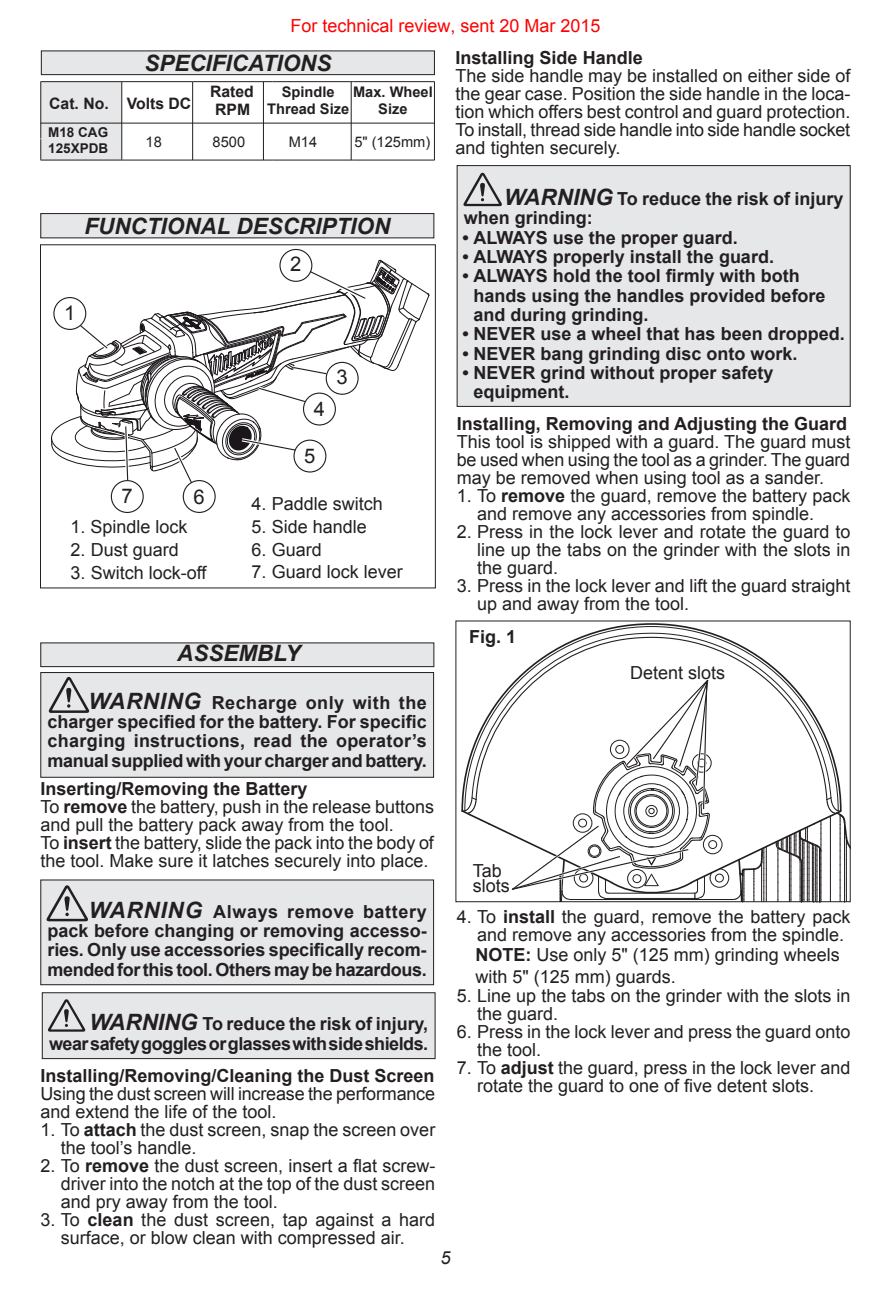
<style>
.page{position:relative;width:891px;height:1296px;background:#fff}
.page>*{position:absolute;margin:0;border:0;box-sizing:border-box;transform-origin:0 0}
.t1{font:italic 700 22.5px "Arial";color:#231f20}
.t2{font:20.25px "Arial";color:#231f20}
.t3{font:18px/18px "Arial";color:#231f20}
.t4{font:700 18px/19.3px "Arial";color:#231f20}
.t5{font:700 18px/19.3px "Arial";letter-spacing:-.025em;color:#231f20;text-align:right}
.t6{font:18px "Arial";color:#f00}
.t7{font:italic 18px "Arial";color:#231f20}
.t8{font:700 15.75px/18px "Arial";color:#231f20;text-align:center}
.t9{font:700 14.62px/17.6px "Arial";color:#231f20;text-align:center}
.t10{font:14.62px "Arial";color:#231f20}
.t11{font:700 13.5px/16.2px "Arial";color:#231f20}
.s1{font-style:italic;font-size:22.5px}
.s2{font-weight:700}
</style>
<div class="page">
<svg style="left:518px;top:626px;width:267px;height:51px"></svg>
<div style="left:40px;top:245px;width:396px;height:343px;border:1px solid #231f20"></div>
<div style="left:41px;top:214px;width:393px;height:24px;background:#e6e7e9"></div>
<div style="left:40px;top:213px;width:394px;height:25px;border:1px solid #231f20"></div>
<div style="left:41px;top:643px;width:393px;height:24px;background:#e6e7e9"></div>
<div style="left:40px;top:643px;width:394px;height:24px;border:1px solid #231f20"></div>
<div style="left:41px;top:673px;width:393px;height:104px;background:#e6e7e9"></div>
<div style="left:40px;top:672px;width:394px;height:106px;border:1px solid #231f20"></div>
<div style="left:41px;top:880px;width:393px;height:105px;background:#e6e7e9"></div>
<div style="left:40px;top:880px;width:394px;height:105px;border:1px solid #231f20"></div>
<div style="left:183px;top:480px;width:33px;height:33px;border:1px solid #231f20;border-radius:50%"></div>
<div style="left:111px;top:480px;width:33px;height:33px;border:1px solid #231f20;border-radius:50%"></div>
<div style="left:457px;top:166px;width:393px;height:240px;background:#e6e7e9"></div>
<div style="left:457px;top:165px;width:393px;height:242px;border:1px solid #231f20"></div>
<svg style="left:461px;top:677px;width:389px;height:227px"></svg>
<svg style="left:51px;top:259px;width:379px;height:228px"></svg>
<div style="left:279px;top:249px;width:33px;height:33px;border:1px solid #231f20;border-radius:50%"></div>
<div style="left:42px;top:993px;width:393px;height:66px;background:#e6e7e9"></div>
<div style="left:42px;top:992px;width:393px;height:67px;border:1px solid #231f20"></div>
<svg style="left:48px;top:677px;width:42px;height:36px"></svg>
<svg style="left:46px;top:885px;width:42px;height:36px"></svg>
<svg style="left:48px;top:999px;width:38px;height:33px"></svg>
<svg style="left:463px;top:172px;width:39px;height:34px"></svg>
<hr style="left:40px;top:81px;width:82px;height:1px;background:#231f20">
<hr style="left:122px;top:81px;width:71px;height:1px;background:#231f20">
<hr style="left:193px;top:81px;width:79px;height:1px;background:#231f20">
<hr style="left:192px;top:82px;width:1px;height:78px;background:#231f20">
<hr style="left:272px;top:81px;width:81px;height:1px;background:#231f20">
<hr style="left:263px;top:82px;width:1px;height:78px;background:#231f20">
<hr style="left:353px;top:81px;width:82px;height:1px;background:#231f20">
<hr style="left:351px;top:82px;width:1px;height:78px;background:#231f20">
<hr style="left:434px;top:82px;width:1px;height:78px;background:#231f20">
<hr style="left:40px;top:123px;width:395px;height:1px;background:#231f20">
<svg style="left:40px;top:82px;width:82px;height:78px;background:#dedee0"></svg>
<hr style="left:40px;top:160px;width:82px;height:1px;background:#231f20">
<hr style="left:122px;top:160px;width:71px;height:1px;background:#231f20">
<hr style="left:193px;top:160px;width:79px;height:1px;background:#231f20">
<hr style="left:272px;top:160px;width:81px;height:1px;background:#231f20">
<hr style="left:353px;top:160px;width:82px;height:1px;background:#231f20">
<div style="left:41px;top:51px;width:393px;height:24px;background:#e6e7e9"></div>
<div style="left:41px;top:51px;width:394px;height:24px;border:1px solid #231f20"></div>
<p class="t6" style="left:290px;top:14px;width:312px">For technical review, sent 20 Mar 2015</p>
<p class="t1" style="left:144px;top:48px;width:189px">SPECIFICATIONS</p>
<p class="t8" style="left:49px;top:95px;width:144px">Cat. No. Volts DC</p>
<p class="t8" style="left:210px;top:83px;width:45px">Rated<br>RPM</p>
<p class="t9" style="left:267px;top:83px;width:84px">Spindle<br>Thread Size</p>
<p class="t9" style="left:353px;top:83px;width:81px">Max. Wheel<br>Size</p>
<p class="t11" style="left:48px;top:125px;width:62px">M18 CAG<br>125XPDB</p>
<p class="t10" style="left:146px;top:132px;width:18px">18</p>
<p class="t10" style="left:213px;top:132px;width:34px">8500</p>
<p class="t10" style="left:289px;top:133px;width:30px">M14</p>
<p class="t10" style="left:354px;top:132px;width:77px">5" (125mm)</p>
<p class="t1" style="left:84px;top:211px;width:307px">FUNCTIONAL DESCRIPTION</p>
<p class="t2" style="left:64px;top:299px;width:13px">1</p>
<p class="t2" style="left:122px;top:483px;width:13px">7</p>
<p class="t2" style="left:193px;top:483px;width:13px">6</p>
<p class="t3" style="left:71px;top:518px;width:119px">1. Spindle lock</p>
<p class="t3" style="left:71px;top:541px;width:110px">2. Dust guard</p>
<p class="t3" style="left:71px;top:563px;width:137px">3. Switch lock-off</p>
<p class="t2" style="left:290px;top:251px;width:13px">2</p>
<p class="t2" style="left:314px;top:396px;width:13px">4</p>
<p class="t2" style="left:304px;top:443px;width:13px">5</p>
<p class="t2" style="left:336px;top:364px;width:13px">3</p>
<p class="t3" style="left:251px;top:495px;width:133px">4. Paddle switch</p>
<p class="t3" style="left:251px;top:518px;width:117px">5. Side handle</p>
<p class="t3" style="left:251px;top:540px;width:72px">6. Guard</p>
<p class="t3" style="left:251px;top:563px;width:153px">7. Guard lock lever</p>
<p class="t1" style="left:177px;top:639px;width:125px">ASSEMBLY</p>
<p class="t4" style="left:48px;top:693px;width:381px;text-align:justify;text-indent:41px"><span class="s1">WARNING</span> Recharge only with the charger specified for the battery. For specific charging instructions, read the operator’s manual supplied with your charger and battery.</p>
<p class="t3" style="left:40px;top:780px;width:395px"><span class="s2">Inserting/Removing the Battery<br></span>To <span class="s2">remove</span> the battery, push in the release buttons and pull the battery pack away from the tool.<br>To <span class="s2">insert</span> the battery, slide the pack into the body of the tool. Make sure it latches securely into place.</p>
<p class="t4" style="left:48px;top:902px;width:381px;text-align:justify;text-indent:41px"><span class="s1">WARNING</span> Always remove battery pack before changing or removing accesso&shy;ries. Only use accessories specifically recom&shy;mended for this tool. Others may be hazardous.</p>
<p class="t5" style="left:49px;top:1015px;width:381px"><span class="s1">WARNING</span> To reduce the risk of injury, wear safety goggles or glasses with side shields.</p>
<p class="t4" style="left:40px;top:1066px;width:396px">Installing/Removing/Cleaning the Dust Screen</p>
<p class="t3" style="left:40px;top:1085px;width:396px">Using the dust screen will increase the performance and extend the life of the tool.</p>
<p class="t3" style="left:61px;top:1121px;width:376px;text-indent:-20px">1. To <span class="s2">attach</span> the dust screen, snap the screen over the tool’s handle.</p>
<p class="t3" style="left:61px;top:1157px;width:376px;text-align:justify;text-indent:-20px">2. To <span class="s2">remove</span> the dust screen, insert a flat screw&shy;driver into the notch at the top of the dust screen and pry away from the tool.</p>
<p class="t3" style="left:40px;top:1211px;width:396px;text-align:center">3. To <span class="s2">clean</span> the dust screen, tap against a hard surface, or blow clean with compressed air.</p>
<p class="t4" style="left:456px;top:48px;width:189px">Installing Side Handle</p>
<p class="t3" style="left:456px;top:67px;width:396px;text-align:justify">The side handle may be installed on either side of the gear case. Position the side handle in the loca&shy;tion which offers best control and guard protection.<br>To install, thread side handle into side handle socket and tighten securely.</p>
<p class="t4" style="left:464px;top:189px;width:381px;text-indent:40px"><span class="s1">WARNING</span> To reduce the risk of injury when grinding:</p>
<p class="t4" style="left:462px;top:228px;width:277px">• ALWAYS use the proper guard.</p>
<p class="t4" style="left:462px;top:248px;width:313px">• ALWAYS properly install the guard.</p>
<p class="t4" style="left:474px;top:267px;width:354px;text-indent:-11px">• ALWAYS hold the tool firmly with both hands using the handles provided before and during grinding.</p>
<p class="t4" style="left:462px;top:325px;width:384px">• NEVER use a wheel that has been dropped.</p>
<p class="t4" style="left:462px;top:344px;width:337px">• NEVER bang grinding disc onto work.</p>
<p class="t4" style="left:474px;top:364px;width:302px;text-indent:-11px">• NEVER grind without proper safety equipment.</p>
<p class="t4" style="left:457px;top:414px;width:392px">Installing, Removing and Adjusting the Guard</p>
<p class="t3" style="left:457px;top:433px;width:395px;text-align:justify">This tool is shipped with a guard. The guard must be used when using the tool as a grinder. The guard may be removed when using tool as a sander.</p>
<p class="t3" style="left:477px;top:487px;width:375px;text-indent:-20px">1. To <span class="s2">remove</span> the guard, remove the battery pack and remove any accessories from spindle.</p>
<p class="t3" style="left:477px;top:523px;width:375px;text-align:justify;text-indent:-20px">2. Press in the lock lever and rotate the guard to line up the tabs on the grinder with the slots in the guard.</p>
<p class="t3" style="left:477px;top:577px;width:375px;text-indent:-20px">3. Press in the lock lever and lift the guard straight up and away from the tool.</p>
<p class="t4" style="left:469px;top:627px;width:49px">Fig. 1</p>
<p class="t3" style="left:630px;top:664px;width:97px">Detent slots</p>
<p class="t3" style="left:473px;top:863px;width:39px;line-height:15.8px">Tab slots</p>
<p class="t3" style="left:477px;top:908px;width:375px;text-indent:-20px">4. To <span class="s2">install</span> the guard, remove the battery pack and remove any accessories from the spindle.</p>
<p class="t3" style="left:475px;top:944px;width:366px;line-height:21.6px"><span class="s2">NOTE:</span> Use only 5" (125 mm) grinding wheels with 5" (125 mm) guards.</p>
<p class="t3" style="left:477px;top:987px;width:375px;text-indent:-20px">5. Line up the tabs on the grinder with the slots in the guard.</p>
<p class="t3" style="left:477px;top:1023px;width:375px;text-indent:-20px">6. Press in the lock lever and press the guard onto the tool.</p>
<p class="t3" style="left:477px;top:1059px;width:375px;text-indent:-20px">7. To <span class="s2">adjust</span> the guard, press in the lock lever and rotate the guard to one of five detent slots.</p>
<p class="t7" style="left:441px;top:1246px;width:12px">5</p>
</div>
